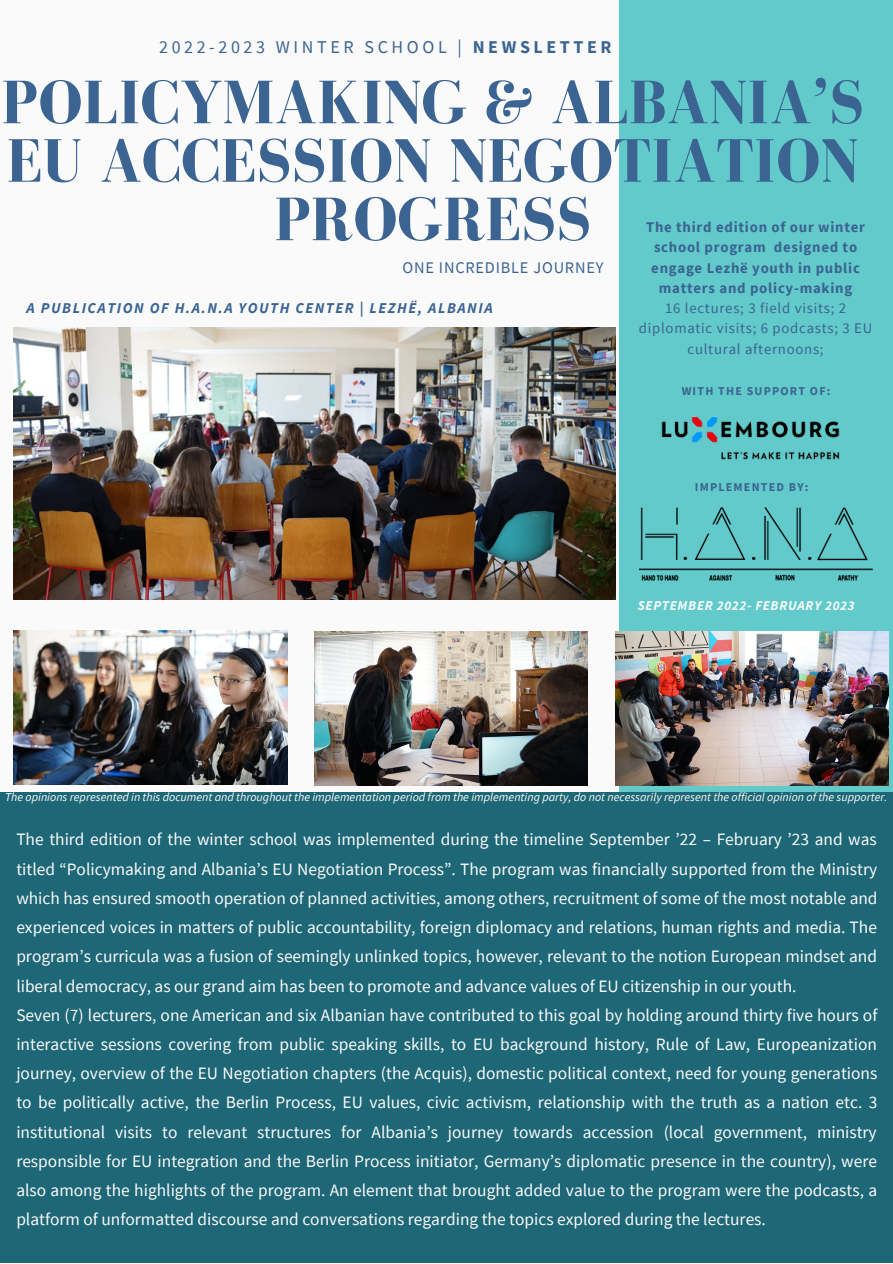
<style>
.page{position:relative;width:893px;height:1264px;background:#fff}
.page>*{position:absolute;margin:0;border:0;box-sizing:border-box;transform-origin:0 0}
.t1{font:700 63px/58.5px "Bodoni FLF";color:#3b6492;text-align:center}
.t2{font:18px "Source Sans Pro";letter-spacing:.2em;color:#3b6492}
.t3{font:17.4px/29.2px "Source Sans Pro";color:#fafafa}
.t4{font:16.2px "Source Sans Pro";letter-spacing:.05em;color:#3b6492}
.t5{font:italic 700 15px "Source Sans Pro";letter-spacing:.1em;color:#3b6492}
.t6{font:700 14.7px/20.2px "Source Sans Pro";letter-spacing:.05em;color:#3b6492;text-align:center}
.t7{font:14.7px/20.2px "Source Sans Pro";letter-spacing:.05em;color:#3b6492;text-align:center}
.t8{font:italic 700 13.5px "Source Sans Pro";letter-spacing:.05em;color:#fafafa}
.t9{font:italic 12px "Source Sans Pro";color:#fafafa}
.t10{font:700 12px "Source Sans Pro";letter-spacing:.1em;color:#3b6492}
.s1{font-weight:700}
</style>
<div class="page">
<div style="left:0;top:0;width:892px;height:1262px;background:#fafafa"></div>
<div style="left:619px;top:0;width:273px;height:791px;background:#62caca"></div>
<div style="left:0;top:792px;width:892px;height:470px;background:#1e6776"></div>
<img style="left:14px;top:327px;width:601px;height:272px">
<img style="left:639px;top:507px;width:233px;height:74px">
<img style="left:661px;top:416px;width:179px;height:44px">
<img style="left:14px;top:630px;width:273px;height:154px">
<img style="left:314px;top:631px;width:273px;height:154px">
<img style="left:615px;top:631px;width:273px;height:154px">
<p class="t2" style="left:159px;top:36px;width:454px">2022-2023 WINTER SCHOOL | <span class="s1">NEWSLETTER</span></p>
<h1 class="t1" style="left:2px;top:73px;width:863px">POLICYMAKING &amp; ALBANIA’S<br>EU ACCESSION NEGOTIATION<br>PROGRESS</h1>
<p class="t6" style="left:646px;top:217px;width:220px">The third edition of our winter school program designed to engage Lezhë youth in public matters and policy-making</p>
<p class="t7" style="left:638px;top:298px;width:235px">16 lectures; 3 field visits; 2 diplomatic visits; 6 podcasts; 3 EU cultural afternoons;</p>
<p class="t4" style="left:402px;top:257px;width:202px">ONE INCREDIBLE JOURNEY</p>
<p class="t5" style="left:27px;top:298px;width:467px">A PUBLICATION OF H.A.N.A YOUTH CENTER | LEZHË, ALBANIA</p>
<p class="t10" style="left:681px;top:383px;width:150px">WITH THE SUPPORT OF:</p>
<p class="t10" style="left:694px;top:479px;width:115px">IMPLEMENTED BY:</p>
<p class="t8" style="left:637px;top:597px;width:218px">SEPTEMBER 2022- FEBRUARY 2023</p>
<p class="t9" style="left:5px;top:789px;width:883px">The opinions represented in this document and throughout the implementation period from the implementing party, do not necessarily represent the official opinion of the supporter.</p>
<p class="t3" style="left:16px;top:824px;width:862px">The third edition of the winter school was implemented during the timeline September ’22 – February ’23 and was titled “Policymaking and Albania’s EU Negotiation Process”. The program was financially supported from the Ministry which has ensured smooth operation of planned activities, among others, recruitment of some of the most notable and experienced voices in matters of public accountability, foreign diplomacy and relations, human rights and media. The program’s curricula was a fusion of seemingly unlinked topics, however, relevant to the notion European mindset and liberal democracy, as our grand aim has been to promote and advance values of EU citizenship in our youth.<br>Seven (7) lecturers, one American and six Albanian have contributed to this goal by holding around thirty five hours of interactive sessions covering from public speaking skills, to EU background history, Rule of Law, Europeanization journey, overview of the EU Negotiation chapters (the Acquis), domestic political context, need for young generations to be politically active, the Berlin Process, EU values, civic activism, relationship with the truth as a nation etc. 3 institutional visits to relevant structures for Albania’s journey towards accession (local government, ministry responsible for EU integration and the Berlin Process initiator, Germany’s diplomatic presence in the country), were also among the highlights of the program. An element that brought added value to the program were the podcasts, a platform of unformatted discourse and conversations regarding the topics explored during the lectures.</p>
</div>
